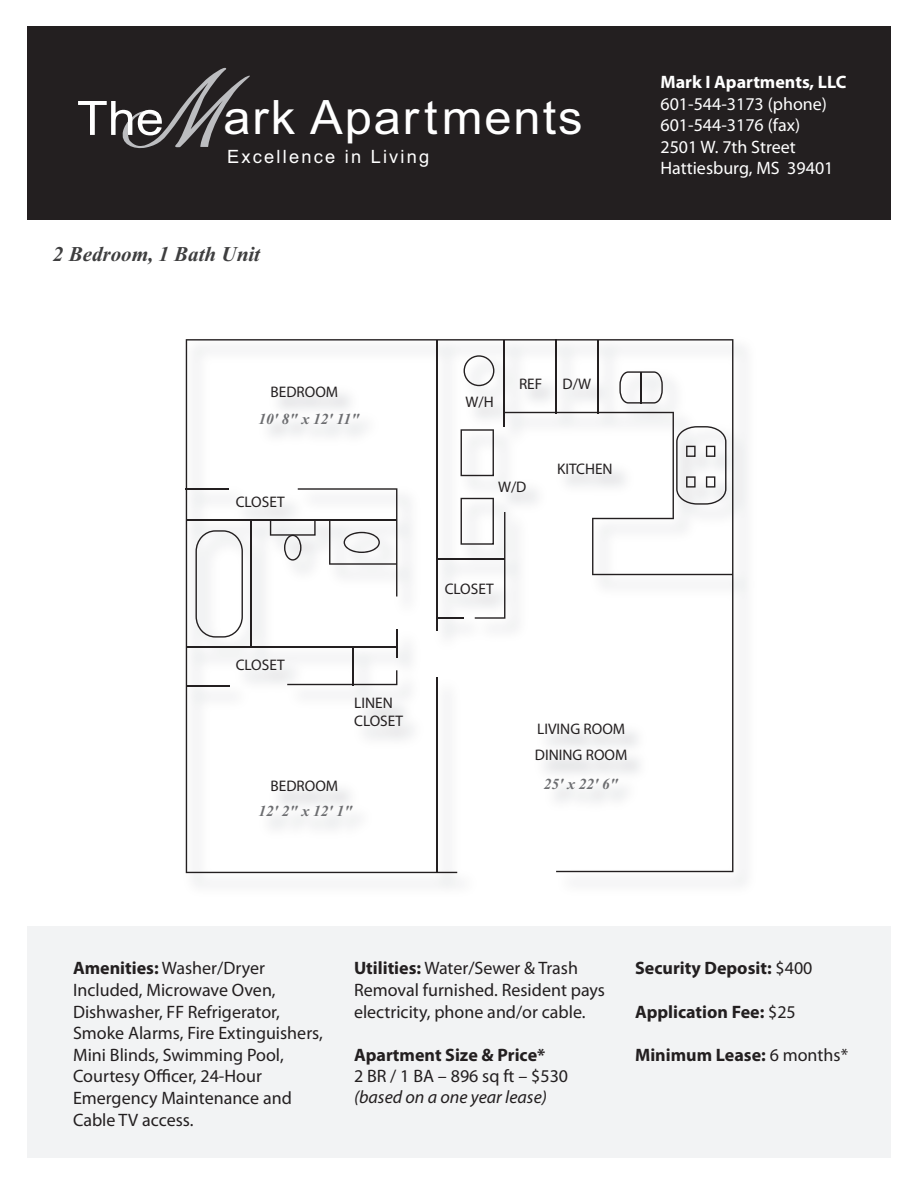
<style>
.page{position:relative;width:918px;height:1188px;background:#fff}
.page>*{position:absolute;margin:0;border:0;box-sizing:border-box;transform-origin:0 0}
.t1{font:47.4px "Arial";letter-spacing:.04em;color:#fff}
.t2{font:47.4px "Arial";letter-spacing:.04em;color:#fff;scale:1.07 1}
.t3{font:italic 700 21px "Times New Roman";color:#3e3e3f}
.t4{font:18.3px "Arial";letter-spacing:.12em;color:#fff}
.t5{font:18px/21.6px "Myriad Pro";color:#231f20}
.t6{font:700 18px "Myriad Pro";color:#231f20}
.t7{font:18px/21.6px "Myriad Pro";color:#fff}
.t8{font:italic 18px "Myriad Pro";color:#231f20}
.t9{font:700 18px "Myriad Pro";color:#fff}
.t10{font:15.3px/18.5px "Myriad Pro";color:#231f20}
.t11{font:italic 700 15.3px "Times New Roman";color:#6c6d70}
.s1{font-weight:700}
.s2{font-weight:400}
</style>
<div class="page">
<div style="left:27px;top:926px;width:864px;height:232px;background:#f2f3f4"></div>
<div style="left:27px;top:26px;width:864px;height:193px;background:#231f20"></div>
<svg style="left:122px;top:67px;width:128px;height:82px"></svg>
<img style="left:185px;top:339px;width:562px;height:548px">
<svg style="left:186px;top:339px;width:547px;height:534px"></svg>
<hr style="left:436px;top:678px;width:1px;height:195px;background:#231f20">
<hr style="left:436px;top:341px;width:1px;height:290px;background:#231f20">
<hr style="left:436px;top:617px;width:28px;height:2px;background:#231f20">
<hr style="left:504px;top:341px;width:1px;height:86px;background:#231f20">
<hr style="left:436px;top:558px;width:69px;height:1px;background:#231f20">
<svg style="left:464px;top:355px;width:30px;height:31px"></svg>
<hr style="left:555px;top:339px;width:1px;height:75px;background:#231f20">
<hr style="left:598px;top:340px;width:1px;height:73px;background:#231f20">
<hr style="left:186px;top:488px;width:43px;height:2px;background:#231f20">
<svg style="left:396px;top:630px;width:1px;height:28px"></svg>
<svg style="left:287px;top:670px;width:110px;height:15px"></svg>
<hr style="left:186px;top:685px;width:44px;height:2px;background:#231f20">
<hr style="left:187px;top:646px;width:210px;height:2px;background:#231f20">
<hr style="left:187px;top:519px;width:210px;height:2px;background:#231f20">
<hr style="left:250px;top:520px;width:1px;height:127px;background:#231f20">
<hr style="left:353px;top:647px;width:1px;height:38px;background:#231f20">
<svg style="left:270px;top:488px;width:127px;height:109px"></svg>
<svg style="left:196px;top:530px;width:47px;height:108px"></svg>
<svg style="left:619px;top:371px;width:44px;height:33px"></svg>
<hr style="left:641px;top:372px;width:1px;height:31px;background:#231f20">
<svg style="left:461px;top:412px;width:272px;height:207px"></svg>
<h1 class="t2" style="left:77px;top:91px;width:83px">The</h1>
<h1 class="t1" style="left:223px;top:90px;width:361px">ark Apartments</h1>
<p class="t4" style="left:227px;top:146px;width:204px">Excellence in Living</p>
<p class="t3" style="left:53px;top:242px;width:209px">2 Bedroom, 1 Bath Unit</p>
<p class="t9" style="left:660px;top:71px;width:187px">Mark I Apartments, LLC</p>
<p class="t7" style="left:660px;top:94px;width:175px">601-544-3173 (phone)<br>601-544-3176 (fax)<br>2501 W. 7th Street<br>Hattiesburg, MS 39401</p>
<p class="t10" style="left:271px;top:384px;width:69px">BEDROOM</p>
<p class="t11" style="left:258px;top:410px;width:103px">10' 8" x 12' 11"</p>
<p class="t10" style="left:236px;top:493px;width:51px">CLOSET</p>
<p class="t10" style="left:236px;top:657px;width:51px">CLOSET</p>
<p class="t10" style="left:354px;top:695px;width:51px">LINEN<br>CLOSET</p>
<p class="t10" style="left:271px;top:778px;width:69px">BEDROOM</p>
<p class="t11" style="left:258px;top:802px;width:96px">12' 2" x 12' 1"</p>
<p class="t10" style="left:466px;top:394px;width:30px">W/H</p>
<p class="t10" style="left:519px;top:375px;width:25px">REF</p>
<p class="t10" style="left:563px;top:375px;width:30px">D/W</p>
<p class="t10" style="left:498px;top:479px;width:30px">W/D</p>
<p class="t10" style="left:557px;top:461px;width:57px">KITCHEN</p>
<p class="t10" style="left:445px;top:581px;width:51px">CLOSET</p>
<p class="t10" style="left:537px;top:721px;width:90px">LIVING ROOM</p>
<p class="t10" style="left:535px;top:747px;width:94px">DINING ROOM</p>
<p class="t11" style="left:544px;top:775px;width:76px">25' x 22' 6"</p>
<p class="t5" style="left:73px;top:959px;width:251px"><span class="s1">Amenities:</span> Washer/Dryer<br>Included, Microwave Oven,<br>Dishwasher, FF Refrigerator,<br>Smoke Alarms, Fire Extinguishers,<br>Mini Blinds, Swimming Pool,<br>Courtesy Officer, 24-Hour<br>Emergency Maintenance and<br>Cable TV access.</p>
<p class="t5" style="left:354px;top:959px;width:253px"><span class="s1">Utilities:</span> Water/Sewer &amp; Trash<br>Removal furnished. Resident pays electricity, phone and/or cable.</p>
<p class="t6" style="left:354px;top:1044px;width:193px">Apartment Size &amp; Price*</p>
<p class="t5" style="left:354px;top:1066px;width:216px">2 BR / 1 BA – 896 sq ft – $530</p>
<p class="t8" style="left:354px;top:1086px;width:194px">(based on a one year lease)</p>
<p class="t6" style="left:635px;top:958px;width:179px">Security Deposit: <span class="s2">$400</span></p>
<p class="t6" style="left:635px;top:1001px;width:162px">Application Fee: <span class="s2">$25</span></p>
<p class="t6" style="left:635px;top:1044px;width:215px">Minimum Lease: <span class="s2">6 months*</span></p>
</div>
